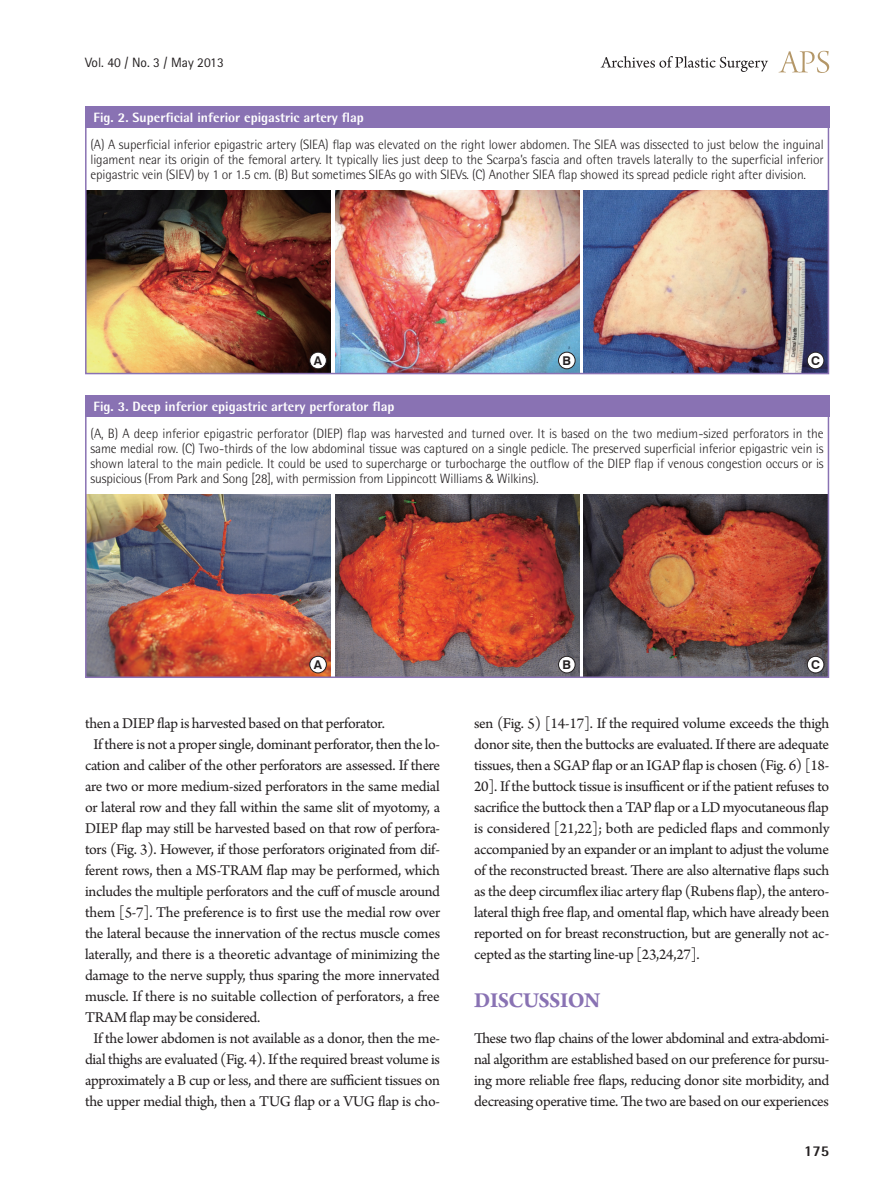
<style>
.page{position:relative;width:893px;height:1191px;background:#fff}
.page>*{position:absolute;margin:0;border:0;box-sizing:border-box;transform-origin:0 0}
.대제목{font:700 22.5px "Arno Pro";letter-spacing:-.02em;color:#8972b3}
.본문_성형{font:15.75px/21px "Arno Pro";letter-spacing:-.02em;color:#231f20;text-align:justify}
.t1{font:800 15px "Rotis Semi Sans Std";color:#231f20}
.그림__표-설명{font:300 13.5px/15px "Rotis Semi Sans Std";letter-spacing:-.01em;color:#231f20;text-align:justify}
.표_그림_제목_볼드{font:800 13.5px "Rotis Semi Sans Std";color:#fff}
.권_호_월{font:13.5px "Rotis Sans Serif Std";color:#231f20}
.t2{font:700 12.15px "Swiss 721 BT";color:#231f20}
.s1{font-family:"Helvetica";font-size:12.75px}
</style>
<div class="page">
<svg style="left:779px;top:51px;width:50px;height:22px"></svg>
<svg style="left:601px;top:56px;width:167px;height:16px"></svg>
<img style="left:88px;top:190px;width:243px;height:181px">
<img style="left:335px;top:190px;width:245px;height:181px">
<img style="left:584px;top:190px;width:242px;height:181px">
<div style="left:310px;top:352px;width:16px;height:17px;background:#fff;border-radius:50%"></div>
<div style="left:310px;top:352px;width:17px;height:17px;border:1px solid #231f20;border-radius:50%"></div>
<div style="left:558px;top:352px;width:17px;height:17px;background:#fff;border-radius:50%"></div>
<div style="left:558px;top:352px;width:17px;height:17px;border:1px solid #231f20;border-radius:50%"></div>
<div style="left:807px;top:352px;width:17px;height:17px;background:#fff;border-radius:50%"></div>
<div style="left:807px;top:352px;width:17px;height:17px;border:1px solid #231f20;border-radius:50%"></div>
<img style="left:88px;top:494px;width:243px;height:181px">
<img style="left:335px;top:494px;width:245px;height:181px">
<img style="left:584px;top:494px;width:242px;height:181px">
<div style="left:310px;top:656px;width:16px;height:17px;background:#fff;border-radius:50%"></div>
<div style="left:310px;top:656px;width:17px;height:17px;border:1px solid #231f20;border-radius:50%"></div>
<div style="left:558px;top:656px;width:17px;height:17px;background:#fff;border-radius:50%"></div>
<div style="left:558px;top:656px;width:17px;height:17px;border:1px solid #231f20;border-radius:50%"></div>
<div style="left:807px;top:656px;width:17px;height:17px;background:#fff;border-radius:50%"></div>
<div style="left:807px;top:656px;width:17px;height:17px;border:1px solid #231f20;border-radius:50%"></div>
<div style="left:85px;top:106px;width:744px;height:22px;background:#8972b3"></div>
<div style="left:85px;top:395px;width:744px;height:22px;background:#8972b3"></div>
<div style="left:85px;top:106px;width:744px;height:268px;border:2px solid #8972b3"></div>
<div style="left:85px;top:395px;width:744px;height:283px;border:2px solid #8972b3"></div>
<p class="권_호_월" style="left:85px;top:54px;width:140px">Vol. 40 / No. 3 / May 2013</p>
<p class="표_그림_제목_볼드" style="left:94px;top:108px;width:272px">Fig. 2. Superficial inferior epigastric artery flap</p>
<p class="그림__표-설명" style="left:91px;top:137px;width:735px">(A) A superficial inferior epigastric artery (SIEA) flap was elevated on the right lower abdomen. The SIEA was dissected to just below the inguinal ligament near its origin of the femoral artery. It typically lies just deep to the Scarpa’s fascia and often travels laterally to the superficial inferior epigastric vein (SIEV) by 1 or 1.5 cm. (B) But sometimes SIEAs go with SIEVs. (C) Another SIEA flap showed its spread pedicle right after division.</p>
<p class="t2" style="left:314px;top:353px;width:10px">A</p>
<p class="t2" style="left:563px;top:353px;width:10px">B</p>
<p class="t2" style="left:811px;top:353px;width:10px">C</p>
<p class="표_그림_제목_볼드" style="left:94px;top:398px;width:302px">Fig. 3. Deep inferior epigastric artery perforator flap</p>
<p class="그림__표-설명" style="left:91px;top:426px;width:734px">(A, B) A deep inferior epigastric perforator (DIEP) flap was harvested and turned over. It is based on the two medium-sized perforators in the same medial row. (C) Two-thirds of the low abdominal tissue was captured on a single pedicle. The preserved superficial inferior epigastric vein is shown lateral to the main pedicle. It could be used to supercharge or turbocharge the outflow of the DIEP flap if venous congestion occurs or is suspicious (From Park and Song [28], with permission from Lippincott Williams <span class="s1">&amp;</span> Wilkins).</p>
<p class="t2" style="left:314px;top:657px;width:10px">A</p>
<p class="t2" style="left:563px;top:657px;width:10px">B</p>
<p class="t2" style="left:811px;top:657px;width:10px">C</p>
<p class="본문_성형" style="left:85px;top:714px;width:301px">then a DIEP flap is harvested based on that perforator.</p>
<p class="본문_성형" style="left:85px;top:735px;width:357px;text-indent:9px">If there is not a proper single, dominant perforator, then the lo&shy;cation and caliber of the other perforators are assessed. If there are two or more medium-sized perforators in the same medial or lateral row and they fall within the same slit of myotomy, a DIEP flap may still be harvested based on that row of perfora&shy;tors (Fig. 3). However, if those perforators originated from dif&shy;ferent rows, then a MS-TRAM flap may be performed, which includes the multiple perforators and the cuff of muscle around them [5-7]. The preference is to first use the medial row over the lateral because the innervation of the rectus muscle comes laterally, and there is a theoretic advantage of minimizing the damage to the nerve supply, thus sparing the more innervated muscle. If there is no suitable collection of perforators, a free TRAM flap may be considered.</p>
<p class="본문_성형" style="left:85px;top:1029px;width:357px;text-align:center">If the lower abdomen is not available as a donor, then the me&shy;dial thighs are evaluated (Fig. 4). If the required breast volume is approximately a B cup or less, and there are sufficient tissues on the upper medial thigh, then a TUG flap or a VUG flap is cho-</p>
<p class="본문_성형" style="left:474px;top:714px;width:357px">sen (Fig. 5) [14-17]. If the required volume exceeds the thigh donor site, then the buttocks are evaluated. If there are adequate tissues, then a SGAP flap or an IGAP flap is chosen (Fig. 6) [18- 20]. If the buttock tissue is insufficent or if the patient refuses to sacrifice the buttock then a TAP flap or a LD myocutaneous flap is considered [21,22]; both are pedicled flaps and commonly accompanied by an expander or an implant to adjust the volume of the reconstructed breast. There are also alternative flaps such as the deep circumflex iliac artery flap (Rubens flap), the antero&shy;lateral thigh free flap, and omental flap, which have already been reported on for breast reconstruction, but are generally not ac&shy;cepted as the starting line-up [23,24,27].</p>
<p class="대제목" style="left:474px;top:987px;width:128px">DISCUSSION</p>
<p class="본문_성형" style="left:474px;top:1029px;width:357px">These two flap chains of the lower abdominal and extra-abdomi&shy;nal algorithm are established based on our preference for pursu&shy;ing more reliable free flaps, reducing donor site morbidity, and decreasing operative time. The two are based on our experiences</p>
<p class="t1" style="left:804px;top:1141px;width:27px">175</p>
</div>
